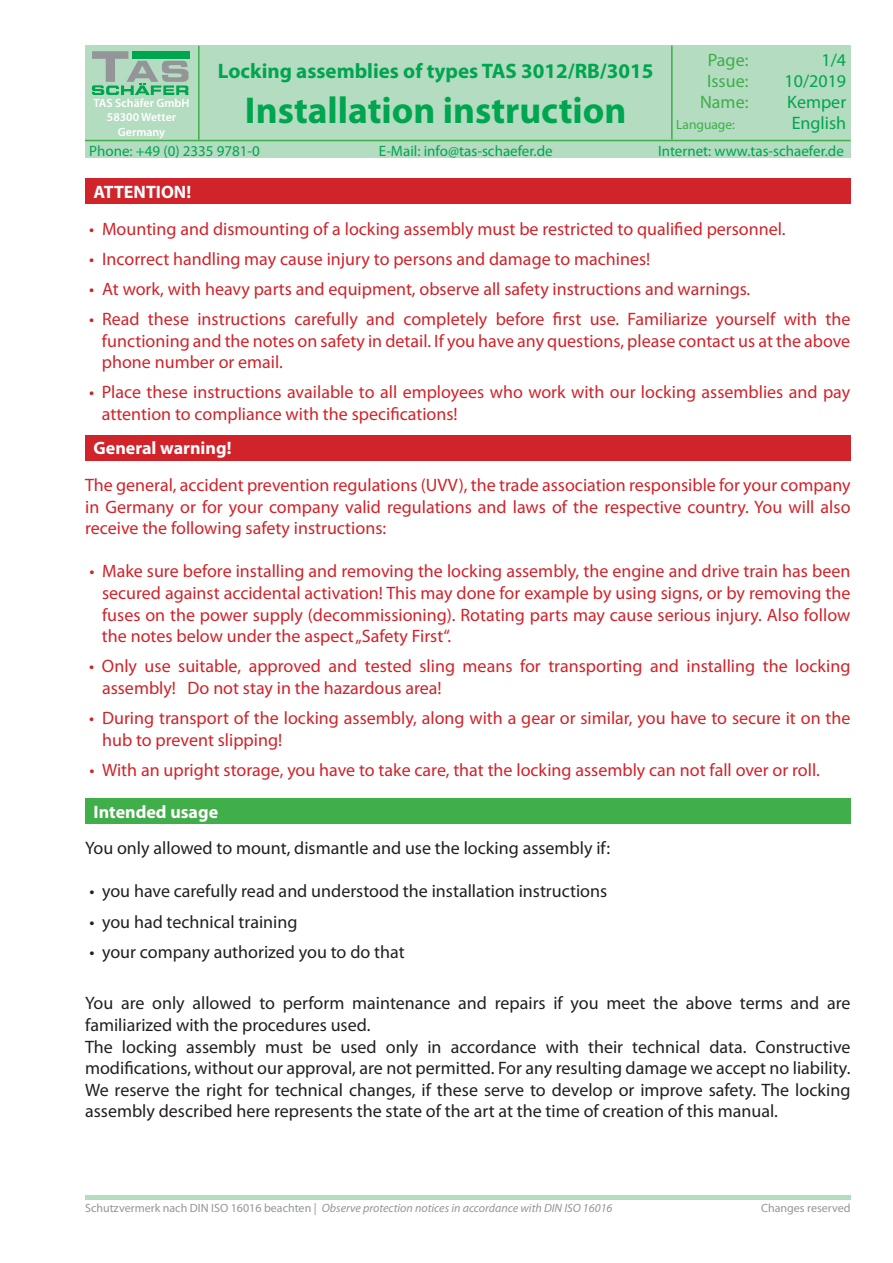
<style>
.page{position:relative;width:893px;height:1263px;background:#fff}
.page>*{position:absolute;margin:0;border:0;box-sizing:border-box;transform-origin:0 0}
.t1{font:700 37.5px "Myriad Pro";color:#00a54f}
.t2{font:700 21px "Myriad Pro";color:#00a54f}
.t3{font:18px/21.6px "Myriad Pro";color:#d1232a;text-align:justify}
.t4{font:18px/21.6px "Myriad Pro";color:#231f20}
.t5{font:700 18px "Myriad Pro";color:#fff}
.t6{font:18px "Myriad Pro";color:#00a54f}
.t7{font:18px "Myriad Pro";color:#40ae49}
.t8{font:15px "Myriad Pro";color:#00a54f}
.t9{font:13.5px "Myriad Pro";color:#40ae49}
.t10{font:italic 12px "Myriad Pro";color:#939598}
.t11{font:600 12px/14.4px "Myriad Pro";color:#fff;text-align:center}
.t12{font:12px "Myriad Pro";color:#939598}
.s1{font-style:normal}
</style>
<div class="page">
<div style="left:85px;top:46px;width:765px;height:112px;background:#b3dcc0"></div>
<hr style="left:85px;top:1195px;width:765px;height:4px;background:#b3dcc0">
<div style="left:132px;top:51px;width:58px;height:8px;background:#00a54f"></div>
<svg style="left:92px;top:51px;width:97px;height:44px"></svg>
<hr style="left:198px;top:46px;width:2px;height:94px;background:#40ae49">
<hr style="left:671px;top:45px;width:2px;height:94px;background:#40ae49">
<hr style="left:85px;top:140px;width:765px;height:1px;background:#40ae49">
<div style="left:85px;top:179px;width:765px;height:25px;background:#d1232a"></div>
<div style="left:85px;top:435px;width:765px;height:25px;background:#d1232a"></div>
<div style="left:85px;top:798px;width:765px;height:26px;background:#40ae49"></div>
<p class="t11" style="left:93px;top:95px;width:98px">TAS Schäfer GmbH<br>58300 Wetter<br>Germany</p>
<p class="t2" style="left:218px;top:57px;width:437px">Locking assemblies of types TAS 3012/RB/3015</p>
<h1 class="t1" style="left:245px;top:86px;width:383px">Installation instruction</h1>
<p class="t7" style="left:708px;top:48px;width:42px">Page:</p>
<p class="t6" style="left:822px;top:48px;width:26px">1/4</p>
<p class="t7" style="left:707px;top:70px;width:43px">Issue:</p>
<p class="t6" style="left:785px;top:70px;width:63px">10/2019</p>
<p class="t7" style="left:700px;top:91px;width:50px">Name:</p>
<p class="t6" style="left:787px;top:91px;width:60px">Kemper</p>
<p class="t9" style="left:676px;top:117px;width:60px">Language:</p>
<p class="t6" style="left:792px;top:112px;width:56px">English</p>
<p class="t8" style="left:89px;top:141px;width:172px">Phone: +49 (0) 2335 9781-0</p>
<p class="t8" style="left:379px;top:141px;width:175px">E-Mail: info@tas-schaefer.de</p>
<p class="t8" style="left:658px;top:141px;width:187px">Internet: www.tas-schaefer.de</p>
<p class="t5" style="left:94px;top:180px;width:99px">ATTENTION!</p>
<p class="t3" style="left:89px;top:217px;width:698px">• Mounting and dismounting of a locking assembly must be restricted to qualified personnel.</p>
<p class="t3" style="left:89px;top:248px;width:563px">• Incorrect handling may cause injury to persons and damage to machines!</p>
<p class="t3" style="left:89px;top:278px;width:663px">• At work, with heavy parts and equipment, observe all safety instructions and warnings.</p>
<p class="t3" style="left:102px;top:308px;width:750px;text-indent:-13px">• Read these instructions carefully and completely before first use. Familiarize yourself with the functioning and the notes on safety in detail. If you have any questions, please contact us at the above phone number or email.</p>
<p class="t3" style="left:102px;top:381px;width:750px;text-indent:-13px">• Place these instructions available to all employees who work with our locking assemblies and pay attention to compliance with the specifications!</p>
<p class="t5" style="left:94px;top:437px;width:139px">General warning!</p>
<p class="t3" style="left:85px;top:474px;width:767px">The general, accident prevention regulations (UVV), the trade association responsible for your company in Germany or for your company valid regulations and laws of the respective country. You will also receive the following safety instructions:</p>
<p class="t3" style="left:102px;top:560px;width:750px;text-indent:-13px">• Make sure before installing and removing the locking assembly, the engine and drive train has been secured against accidental activation! This may done for example by using signs, or by removing the fuses on the power supply (decommissioning). Rotating parts may cause serious injury. Also follow the notes below under the aspect„Safety First“.</p>
<p class="t3" style="left:102px;top:655px;width:750px;text-indent:-13px">• Only use suitable, approved and tested sling means for transporting and installing the locking assembly! Do not stay in the hazardous area!</p>
<p class="t3" style="left:102px;top:707px;width:750px;text-indent:-13px">• During transport of the locking assembly, along with a gear or similar, you have to secure it on the hub to prevent slipping!</p>
<p class="t3" style="left:89px;top:758px;width:732px">• With an upright storage, you have to take care, that the locking assembly can not fall over or roll.</p>
<p class="t5" style="left:94px;top:800px;width:126px">Intended usage</p>
<p class="t4" style="left:85px;top:837px;width:527px">You only allowed to mount, dismantle and use the locking assembly if:</p>
<p class="t4" style="left:89px;top:880px;width:519px">• you have carefully read and understood the installation instructions</p>
<p class="t4" style="left:89px;top:910px;width:210px">• you had technical training</p>
<p class="t4" style="left:89px;top:940px;width:317px">• your company authorized you to do that</p>
<p class="t4" style="left:85px;top:992px;width:767px">You are only allowed to perform maintenance and repairs if you meet the above terms and are familiarized with the procedures used.<br>The locking assembly must be used only in accordance with their technical data. Constructive modifications, without our approval, are not permitted. For any resulting damage we accept no liability.<br>We reserve the right for technical changes, if these serve to develop or improve safety. The locking assembly described here represents the state of the art at the time of creation of this manual.</p>
<p class="t10" style="left:85px;top:1201px;width:529px"><span class="s1">Schutzvermerk nach DIN ISO 16016 beachten |</span> Observe protection notices in accordance with DIN ISO 16016</p>
<p class="t12" style="left:761px;top:1201px;width:91px">Changes reserved</p>
</div>
